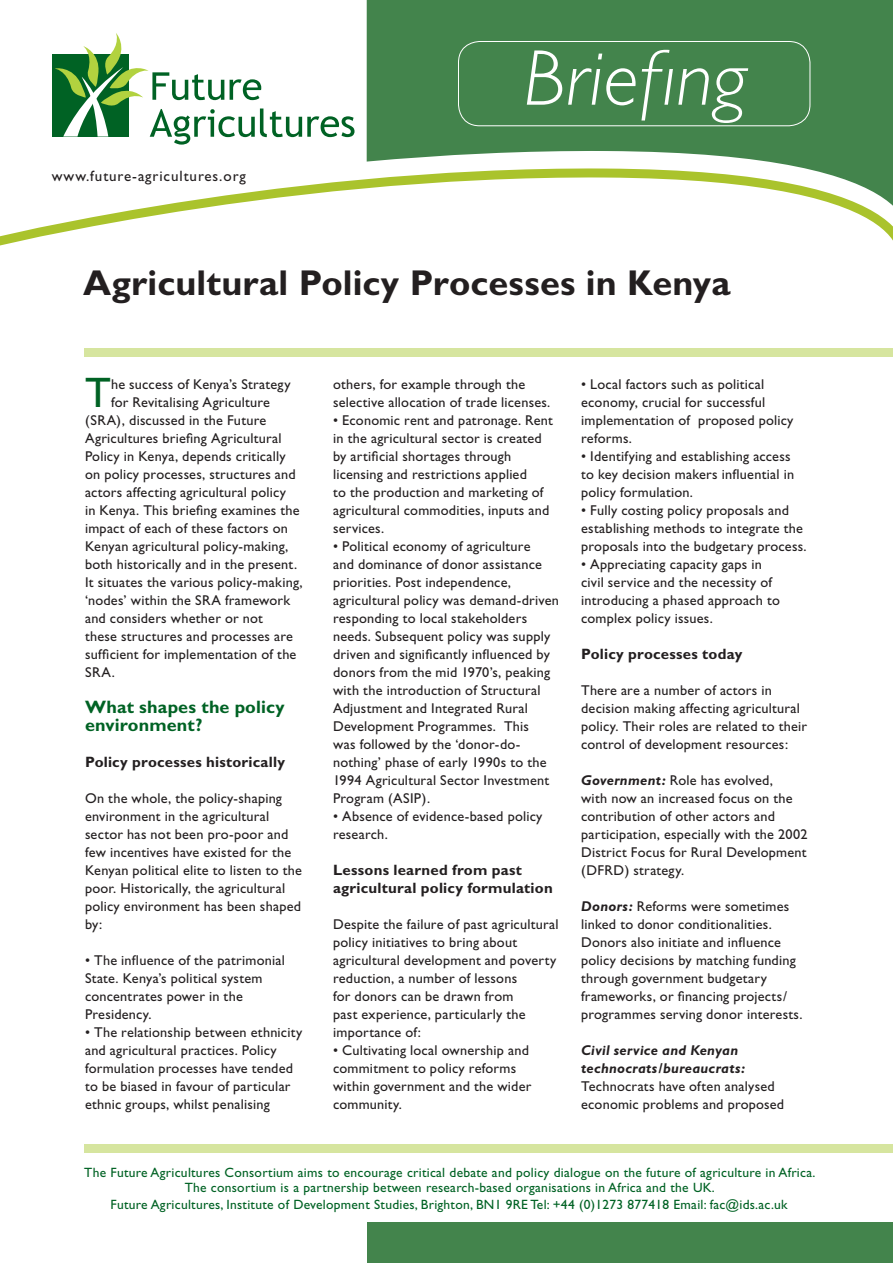
<style>
.page{position:relative;width:893px;height:1263px;background:#fff}
.page>*{position:absolute;margin:0;border:0;box-sizing:border-box;transform-origin:0 0}
.t1{font:italic 300 79.5px "Gill Sans";color:#fff}
.t2{font:42.75px "Gill Sans";color:#006224}
.t3{font:700 36px "Gill Sans";letter-spacing:.005em;color:#231f20}
.t4{font:700 18px/18px "Gill Sans";letter-spacing:.005em;color:#006224}
.t5{font:700 15px/18px "Gill Sans";letter-spacing:.015em;color:#231f20}
.t6{font:15px "Gill Sans";letter-spacing:.06em;color:#231f20}
.t7{font:14.25px/18px "Gill Sans";letter-spacing:.015em;color:#231f20}
.t8{font:italic 700 14.25px/18px "Gill Sans";letter-spacing:.02em;color:#231f20}
.t9{font:13.5px/15px "Gill Sans";letter-spacing:.02em;color:#006224;text-align:center}
.s1{font-weight:700;font-style:italic}
</style>
<div class="page">
<svg style="left:0;top:179px;width:367px;height:67px"></svg>
<svg style="left:367px;top:0;width:526px;height:241px;fill:#43844c"></svg>
<div style="left:367px;top:1222px;width:526px;height:41px;background:#43844c"></div>
<div style="left:52px;top:54px;width:77px;height:83px;background:#006224"></div>
<svg style="left:55px;top:33px;width:299px;height:112px"></svg>
<div style="left:458px;top:41px;width:353px;height:85px;background:#43844c"></div>
<div style="left:84px;top:348px;width:809px;height:9px;background:#d6e59f"></div>
<div style="left:84px;top:1144px;width:809px;height:8px;background:#d6e59f"></div>
<p class="t6" style="left:52px;top:167px;width:195px">www.future-agricultures.org</p>
<h1 class="t1" style="left:523px;top:34px;width:225px">Briefing</h1>
<h3 class="t3" style="left:83px;top:262px;width:649px">Agricultural Policy Processes in Kenya</h3>
<h2 class="t2" style="left:85px;top:368px;width:27px">T</h2>
<p class="t7" style="left:111px;top:375px;width:181px">he success of Kenya’s Strategy</p>
<p class="t7" style="left:111px;top:393px;width:161px">for Revitalising Agriculture</p>
<p class="t7" style="left:85px;top:411px;width:183px">(SRA), discussed in the Future</p>
<p class="t7" style="left:85px;top:429px;width:198px">Agricultures briefing Agricultural</p>
<p class="t7" style="left:85px;top:447px;width:202px">Policy in Kenya, depends critically</p>
<p class="t7" style="left:85px;top:465px;width:212px">on policy processes, structures and</p>
<p class="t7" style="left:85px;top:483px;width:202px">actors affecting agricultural policy</p>
<p class="t7" style="left:85px;top:501px;width:216px">in Kenya. This briefing examines the</p>
<p class="t7" style="left:85px;top:519px;width:205px">impact of each of these factors on</p>
<p class="t7" style="left:85px;top:537px;width:205px">Kenyan agricultural policy-making,</p>
<p class="t7" style="left:85px;top:555px;width:214px">both historically and in the present.</p>
<p class="t7" style="left:85px;top:573px;width:219px">It situates the various policy-making,</p>
<p class="t7" style="left:85px;top:591px;width:207px">‘nodes’ within the SRA framework</p>
<p class="t7" style="left:85px;top:609px;width:179px">and considers whether or not</p>
<p class="t7" style="left:85px;top:627px;width:209px">these structures and processes are</p>
<p class="t7" style="left:85px;top:645px;width:213px">sufficient for implementation of the</p>
<p class="t7" style="left:85px;top:663px;width:31px">SRA.</p>
<p class="t4" style="left:85px;top:698px;width:201px">What shapes the policy environment?</p>
<p class="t5" style="left:85px;top:753px;width:202px">Policy processes historically</p>
<p class="t7" style="left:85px;top:789px;width:218px">On the whole, the policy-shaping environment in the agricultural sector has not been pro-poor and few incentives have existed for the<br>Kenyan political elite to listen to the poor. Historically, the agricultural policy environment has been shaped by:</p>
<p class="t7" style="left:85px;top:951px;width:201px">• The influence of the patrimonial<br>State. Kenya’s political system concentrates power in the<br>Presidency.</p>
<p class="t7" style="left:85px;top:1023px;width:219px">• The relationship between ethnicity and agricultural practices. Policy formulation processes have tended to be biased in favour of particular ethnic groups, whilst penalising</p>
<p class="t7" style="left:333px;top:375px;width:219px">others, for example through the selective allocation of trade licenses.</p>
<p class="t7" style="left:333px;top:411px;width:221px">• Economic rent and patronage. Rent in the agricultural sector is created by artificial shortages through licensing and restrictions applied<br>to the production and marketing of agricultural commodities, inputs and services.</p>
<p class="t7" style="left:333px;top:537px;width:227px">• Political economy of agriculture<br>and dominance of donor assistance priorities. Post independence, agricultural policy was demand-driven responding to local stakeholders needs. Subsequent policy was supply driven and significantly influenced by donors from the mid 1970’s, peaking with the introduction of Structural Adjustment and Integrated Rural Development Programmes. This<br>was followed by the ‘donor-do&shy;nothing’ phase of early 1990s to the 1994 Agricultural Sector Investment Program (ASIP).</p>
<p class="t7" style="left:333px;top:807px;width:211px">• Absence of evidence-based policy research.</p>
<p class="t5" style="left:333px;top:861px;width:221px">Lessons learned from past agricultural policy formulation</p>
<p class="t7" style="left:333px;top:915px;width:227px">Despite the failure of past agricultural policy initiatives to bring about agricultural development and poverty reduction, a number of lessons<br>for donors can be drawn from<br>past experience, particularly the importance of:</p>
<p class="t7" style="left:333px;top:1041px;width:200px">• Cultivating local ownership and commitment to policy reforms within government and the wider community.</p>
<p class="t7" style="left:581px;top:375px;width:214px">• Local factors such as political economy, crucial for successful implementation of proposed policy reforms.</p>
<p class="t7" style="left:581px;top:447px;width:215px">• Identifying and establishing access to key decision makers influential in policy formulation.</p>
<p class="t7" style="left:581px;top:501px;width:227px">• Fully costing policy proposals and establishing methods to integrate the proposals into the budgetary process.</p>
<p class="t7" style="left:581px;top:555px;width:200px">• Appreciating capacity gaps in civil service and the necessity of introducing a phased approach to complex policy issues.</p>
<p class="t5" style="left:581px;top:645px;width:163px">Policy processes today</p>
<p class="t7" style="left:581px;top:681px;width:227px">There are a number of actors in decision making affecting agricultural policy. Their roles are related to their control of development resources:</p>
<p class="t7" style="left:581px;top:771px;width:228px"><span class="s1">Government:</span> Role has evolved,<br>with now an increased focus on the contribution of other actors and participation, especially with the 2002<br>District Focus for Rural Development (DFRD) strategy.</p>
<p class="t7" style="left:581px;top:897px;width:223px"><span class="s1">Donors:</span> Reforms were sometimes linked to donor conditionalities.<br>Donors also initiate and influence policy decisions by matching funding through government budgetary frameworks, or financing projects/ programmes serving donor interests.</p>
<p class="t8" style="left:581px;top:1041px;width:166px">Civil service and Kenyan technocrats/bureaucrats:</p>
<p class="t7" style="left:581px;top:1077px;width:205px">Technocrats have often analysed economic problems and proposed</p>
<p class="t9" style="left:84px;top:1165px;width:733px">The Future Agricultures Consortium aims to encourage critical debate and policy dialogue on the future of agriculture in Africa.<br>The consortium is a partnership between research-based organisations in Africa and the UK.</p>
<p class="t9" style="left:111px;top:1196px;width:679px">Future Agricultures, Institute of Development Studies, Brighton, BN1 9RE Tel: +44 (0)1273 877418 Email: fac@ids.ac.uk</p>
</div>
